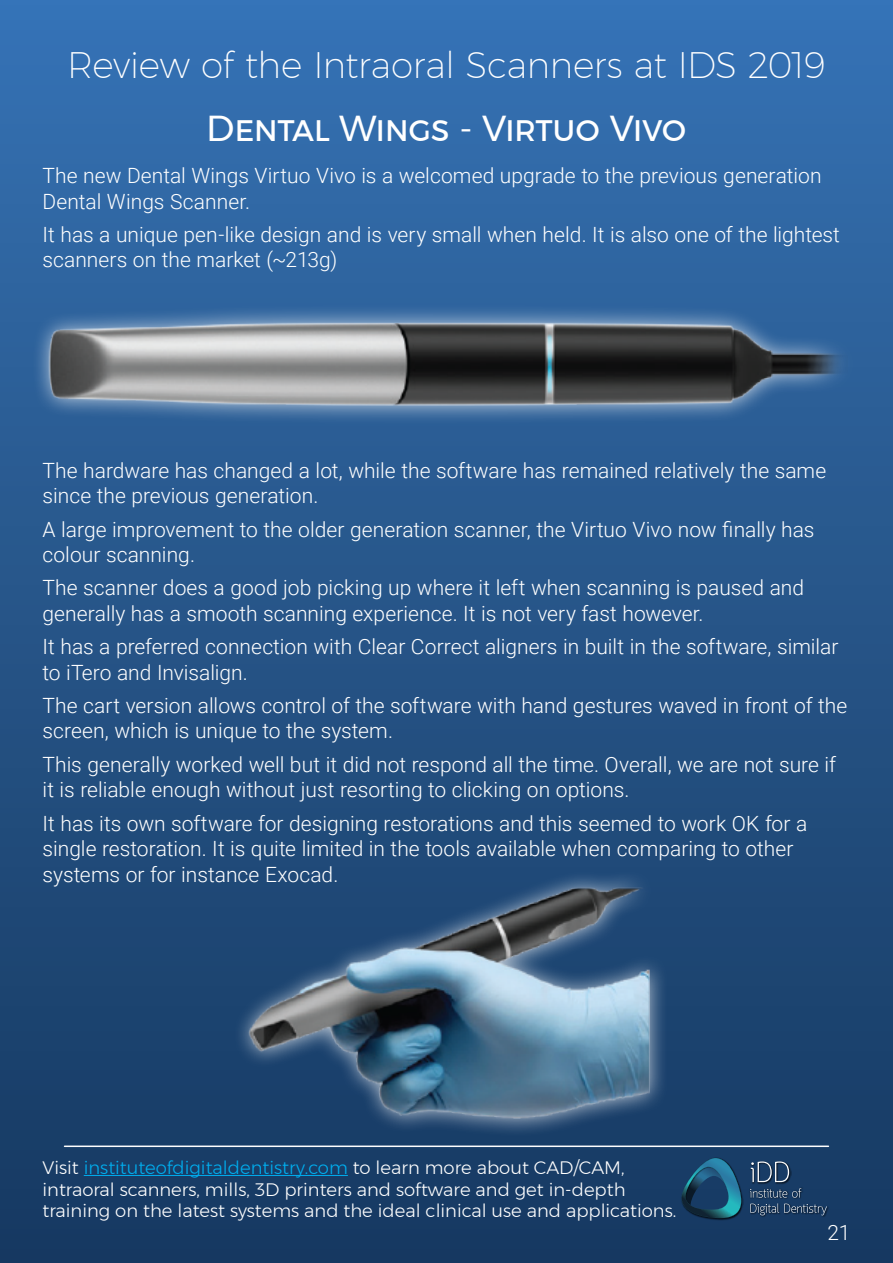
<style>
.page{position:relative;width:893px;height:1263px;background:#fff}
.page>*{position:absolute;margin:0;border:0;box-sizing:border-box;transform-origin:0 0}
.t1{font:200 36px "Montserrat";letter-spacing:-.01em;color:#fff}
.t2{font:36px "Montserrat";letter-spacing:-.025em;color:#fff}
.t3{font:300 21px/25.2px "Roboto";color:#fff}
.t4{font:300 18px/21.6px "Montserrat";color:#fff}
.s1{color:#00aeef}
</style>
<div class="page">
<div style="left:0;top:0;width:893px;height:1263px;background:linear-gradient(to bottom,#3672b3,#16385e)"></div>
<hr style="left:84px;top:1175px;width:264px;height:1px;background:#00aeef">
<img style="left:680px;top:1157px;width:63px;height:63px">
<img style="left:749px;top:1187px;width:54px;height:13px">
<img style="left:750px;top:1160px;width:41px;height:24px">
<svg style="left:751px;top:1161px;width:38px;height:21px"></svg>
<img style="left:749px;top:1202px;width:80px;height:15px">
<svg style="left:750px;top:1188px;width:77px;height:27px;background:#2c4a6c"></svg>
<svg style="left:681px;top:1158px;width:61px;height:61px;background:#1b5171"></svg>
<hr style="left:65px;top:1145px;width:763px;height:2px;background:#fff">
<div style="left:31px;top:303px;width:827px;height:122px;background:#fff;opacity:.75"></div>
<img style="left:43px;top:286px;width:807px;height:155px">
<div style="left:232px;top:870px;width:437px;height:267px;background:#fff;opacity:.75"></div>
<img style="left:234px;top:887px;width:426px;height:240px">
<h1 class="t1" style="left:67px;top:38px;width:760px">Review of the Intraoral Scanners at IDS 2019</h1>
<h1 class="t2" style="left:206px;top:101px;width:482px">Dental Wings - Virtuo Vivo</h1>
<p class="t3" style="left:43px;top:163px;width:780px">The new Dental Wings Virtuo Vivo is a welcomed upgrade to the previous generation<br>Dental Wings Scanner.</p>
<p class="t3" style="left:43px;top:221px;width:799px">It has a unique pen-like design and is very small when held. It is also one of the lightest scanners on the market (~213g)</p>
<p class="t3" style="left:43px;top:457px;width:785px">The hardware has changed a lot, while the software has remained relatively the same since the previous generation.</p>
<p class="t3" style="left:43px;top:516px;width:773px">A large improvement to the older generation scanner, the Virtuo Vivo now finally has colour scanning.</p>
<p class="t3" style="left:43px;top:575px;width:763px">The scanner does a good job picking up where it left when scanning is paused and generally has a smooth scanning experience. It is not very fast however.</p>
<p class="t3" style="left:43px;top:633px;width:797px">It has a preferred connection with Clear Correct aligners in built in the software, similar to iTero and Invisalign.</p>
<p class="t3" style="left:43px;top:692px;width:806px">The cart version allows control of the software with hand gestures waved in front of the screen, which is unique to the system.</p>
<p class="t3" style="left:43px;top:751px;width:795px">This generally worked well but it did not respond all the time. Overall, we are not sure if it is reliable enough without just resorting to clicking on options.</p>
<p class="t3" style="left:43px;top:810px;width:766px">It has its own software for designing restorations and this seemed to work OK for a single restoration. It is quite limited in the tools available when comparing to other systems or for instance Exocad.</p>
<p class="t4" style="left:43px;top:1156px;width:635px">Visit <span class="s1">instituteofdigitaldentistry.com</span> to learn more about CAD/CAM, intraoral scanners, mills, 3D printers and software and get in-depth training on the latest systems and the ideal clinical use and applications.</p>
<p class="t3" style="left:827px;top:1219px;width:25px">21</p>
</div>
